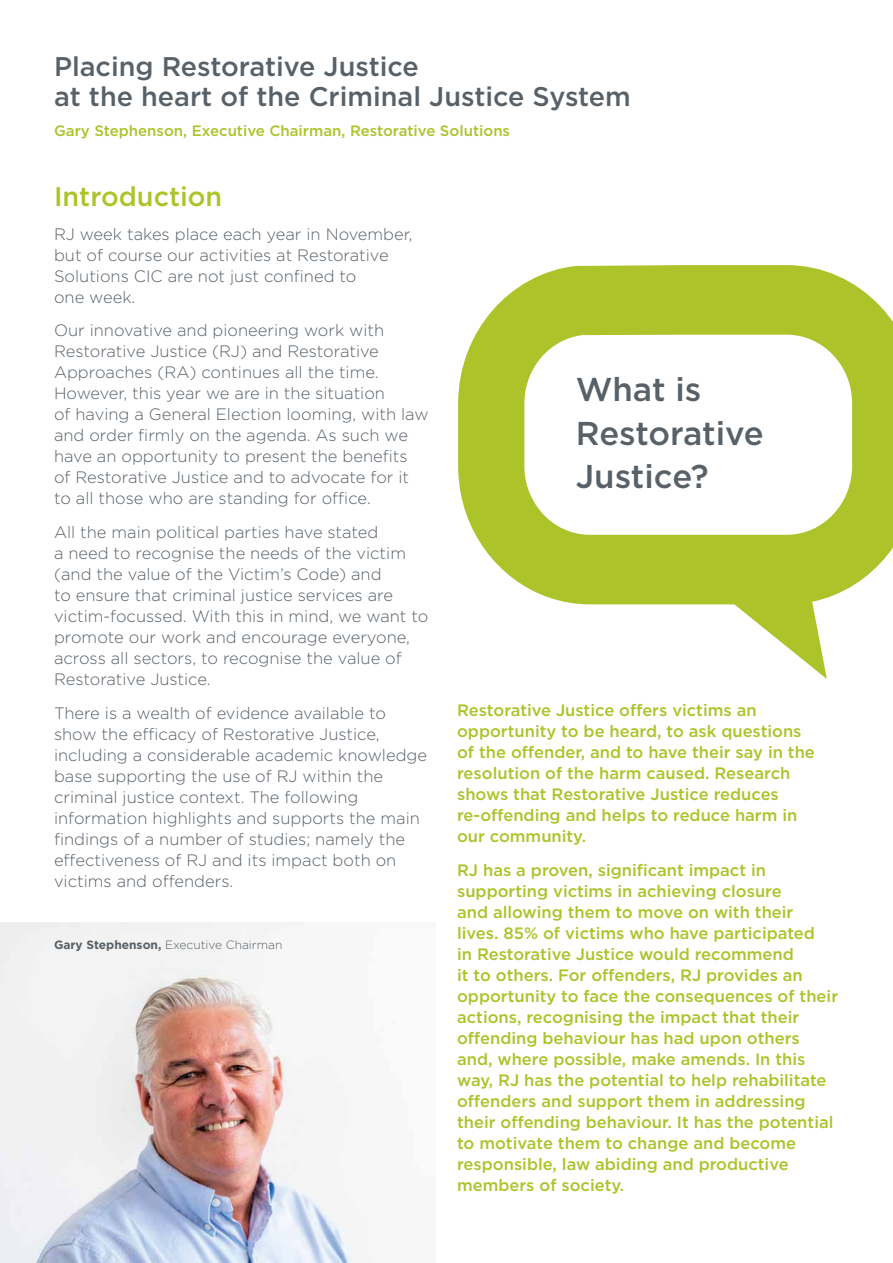
<style>
.page{position:relative;width:893px;height:1263px;background:#fff}
.page>*{position:absolute;margin:0;border:0;box-sizing:border-box;transform-origin:0 0}
.t1{font:500 33px/43.5px "Gotham";letter-spacing:-.005em;color:#586168}
.t2{font:500 27px/30px "Gotham";color:#586168}
.t3{font:500 27px "Gotham";color:#acc329}
.t4{font:300 16.5px/21px "Gotham";color:#586168}
.t5{font:500 16.5px/21px "Gotham";color:#acc329}
.t6{font:500 15px "Gotham";color:#acc329}
.t7{font:300 12px "Gotham";color:#586168}
.s1{font-weight:700}
</style>
<div class="page">
<svg style="left:458px;top:265px;width:435px;height:413px"></svg>
<div style="left:575px;top:265px;width:143px;height:70px;background:#acc329"></div>
<img style="left:0;top:923px;width:357px;height:340px">
<h2 class="t2" style="left:54px;top:51px;width:578px">Placing Restorative Justice<br>at the heart of the Criminal Justice System</h2>
<p class="t6" style="left:54px;top:120px;width:458px">Gary Stephenson, Executive Chairman, Restorative Solutions</p>
<h2 class="t3" style="left:54px;top:179px;width:170px">Introduction</h2>
<p class="t4" style="left:54px;top:223px;width:360px">RJ week takes place each year in November, but of course our activities at Restorative Solutions CIC are not just confined to<br>one week.</p>
<p class="t4" style="left:54px;top:320px;width:376px">Our innovative and pioneering work with Restorative Justice (RJ) and Restorative Approaches (RA) continues all the time.<br>However, this year we are in the situation<br>of having a General Election looming, with law and order firmly on the agenda. As such we have an opportunity to present the benefits<br>of Restorative Justice and to advocate for it to all those who are standing for office.</p>
<p class="t4" style="left:54px;top:521px;width:376px">All the main political parties have stated<br>a need to recognise the needs of the victim (and the value of the Victim’s Code) and<br>to ensure that criminal justice services are victim-focussed. With this in mind, we want to promote our work and encourage everyone, across all sectors, to recognise the value of Restorative Justice.</p>
<p class="t4" style="left:54px;top:702px;width:375px">There is a wealth of evidence available to show the efficacy of Restorative Justice, including a considerable academic knowledge base supporting the use of RJ within the criminal justice context. The following information highlights and supports the main findings of a number of studies; namely the effectiveness of RJ and its impact both on victims and offenders.</p>
<p class="t7" style="left:54px;top:937px;width:230px"><span class="s1">Gary Stephenson,</span> Executive Chairman</p>
<h1 class="t1" style="left:576px;top:367px;width:190px">What is<br>Restorative<br>Justice?</h1>
<p class="t5" style="left:457px;top:699px;width:359px">Restorative Justice offers victims an opportunity to be heard, to ask questions of the offender, and to have their say in the resolution of the harm caused. Research shows that Restorative Justice reduces re-offending and helps to reduce harm in our community.</p>
<p class="t5" style="left:457px;top:859px;width:382px">RJ has a proven, significant impact in supporting victims in achieving closure<br>and allowing them to move on with their lives. 85% of victims who have participated<br>in Restorative Justice would recommend<br>it to others. For offenders, RJ provides an opportunity to face the consequences of their actions, recognising the impact that their offending behaviour has had upon others and, where possible, make amends. In this way, RJ has the potential to help rehabilitate offenders and support them in addressing their offending behaviour. It has the potential to motivate them to change and become responsible, law abiding and productive members of society.</p>
</div>
